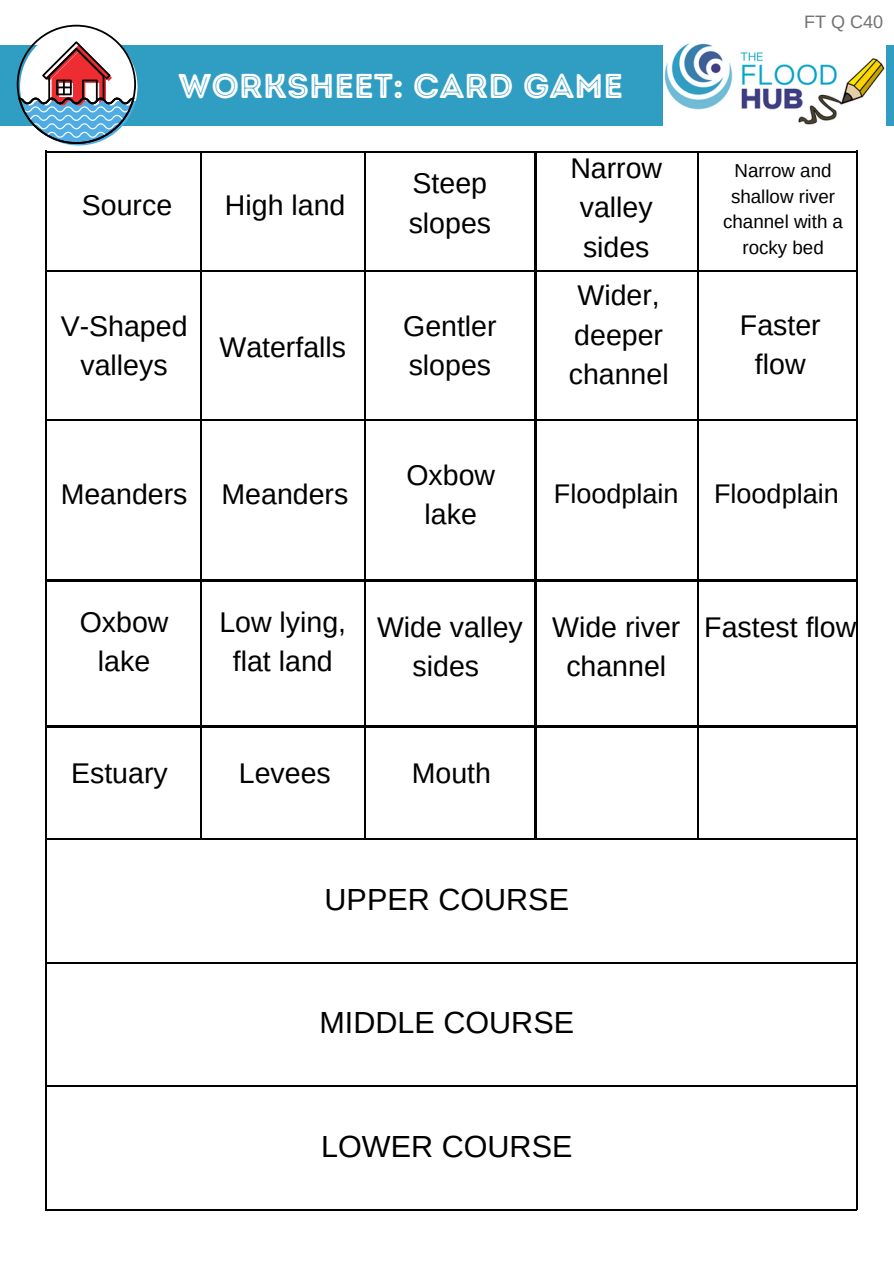
<style>
.page{position:relative;width:894px;height:1264px;background:#fff}
.page>*{position:absolute;margin:0;border:0;box-sizing:border-box;transform-origin:0 0}
.t1{font:34.5px "Intro Rust Base Line";color:#fff}
.t2{font:30.6px "Arimo";color:#000}
.t3{font:28.5px/39.3px "Arimo";color:#000;text-align:center}
.t4{font:27px "Arimo";color:#000}
.t5{font:18.75px/25.8px "Arimo";color:#000;text-align:center}
.t6{font:18px "Arimo";color:#737373}
</style>
<div class="page">
<hr style="left:46px;top:725px;width:809px;height:2px;background:#000">
<hr style="left:200px;top:151px;width:1px;height:688px;background:#000">
<hr style="left:364px;top:152px;width:1px;height:687px;background:#000">
<hr style="left:534px;top:152px;width:2px;height:687px;background:#000">
<hr style="left:697px;top:152px;width:1px;height:687px;background:#000">
<hr style="left:46px;top:271px;width:809px;height:1px;background:#000">
<hr style="left:46px;top:419px;width:809px;height:2px;background:#000">
<hr style="left:46px;top:580px;width:809px;height:1px;background:#000">
<hr style="left:46px;top:838px;width:809px;height:2px;background:#000">
<hr style="left:46px;top:962px;width:809px;height:1px;background:#000">
<hr style="left:46px;top:151px;width:1px;height:1058px;background:#000">
<hr style="left:856px;top:151px;width:1px;height:1058px;background:#000">
<hr style="left:46px;top:151px;width:810px;height:1px;background:#000">
<hr style="left:46px;top:1085px;width:810px;height:1px;background:#000">
<hr style="left:46px;top:1209px;width:810px;height:1px;background:#000">
<div style="left:0;top:45px;width:893px;height:80px;background:#309dc3"></div>
<svg style="left:17px;top:25px;width:120px;height:120px"></svg>
<img style="left:663px;top:43px;width:222px;height:82px">
<h3 class="t1" style="left:178px;top:66px;width:446px">WORKSHEET: CARD GAME</h3>
<p class="t3" style="left:82px;top:185px;width:92px">Source</p>
<h5 class="t3" style="left:225px;top:185px;width:122px">High land</h5>
<h3 class="t3" style="left:61px;top:306px;width:128px">V-Shaped valleys</h3>
<p class="t3" style="left:219px;top:327px;width:128px">Waterfalls</p>
<p class="t3" style="left:408px;top:164px;width:84px;text-align:left">Steep slopes</p>
<h3 class="t3" style="left:403px;top:306px;width:95px;text-align:left">Gentler slopes</h3>
<h1 class="t3" style="left:570px;top:148px;width:93px">Narrow valley sides</h1>
<h3 class="t3" style="left:568px;top:276px;width:101px">Wider, deeper channel</h3>
<h3 class="t3" style="left:61px;top:475px;width:128px">Meanders</h3>
<h3 class="t3" style="left:406px;top:455px;width:90px">Oxbow lake</h3>
<h3 class="t3" style="left:221px;top:475px;width:128px">Meanders</h3>
<h3 class="t4" style="left:553px;top:479px;width:126px">Floodplain</h3>
<h2 class="t6" style="left:804px;top:11px;width:80px">FT Q C40</h2>
<h3 class="t5" style="left:723px;top:157px;width:121px">Narrow and shallow river channel with a rocky bed</h3>
<h4 class="t3" style="left:739px;top:305px;width:82px">Faster flow</h4>
<h4 class="t4" style="left:714px;top:479px;width:126px">Floodplain</h4>
<h3 class="t3" style="left:80px;top:602px;width:90px">Oxbow lake</h3>
<h3 class="t3" style="left:219px;top:602px;width:128px">Low lying, flat land</h3>
<h3 class="t3" style="left:377px;top:607px;width:147px">Wide valley sides</h3>
<h3 class="t3" style="left:552px;top:607px;width:130px">Wide river channel</h3>
<h3 class="t3" style="left:704px;top:607px;width:154px">Fastest flow</h3>
<h3 class="t3" style="left:71px;top:753px;width:98px">Estuary</h3>
<h3 class="t3" style="left:239px;top:753px;width:93px">Levees</h3>
<h3 class="t3" style="left:411px;top:753px;width:81px">Mouth</h3>
<h3 class="t2" style="left:324px;top:882px;width:246px">UPPER COURSE</h3>
<h3 class="t2" style="left:319px;top:1005px;width:256px">MIDDLE COURSE</h3>
<h3 class="t2" style="left:321px;top:1128px;width:252px">LOWER COURSE</h3>
</div>
